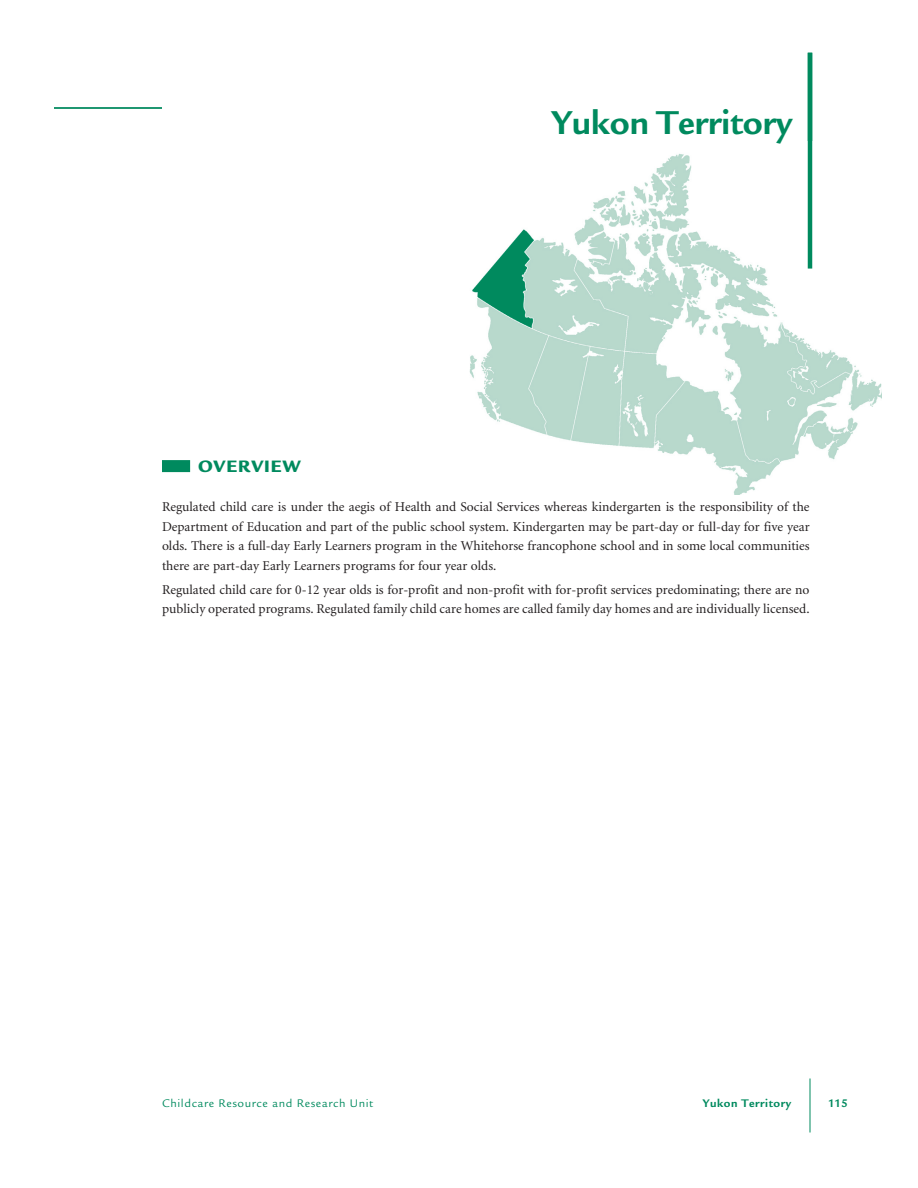
<style>
.page{position:relative;width:918px;height:1188px;background:#fff}
.page>*{position:absolute;margin:0;border:0;box-sizing:border-box;transform-origin:0 0}
.Province_head_recto{font:700 36px "Legacy San ITC";color:#008a5e}
.A_head_1p7_5_a__wide{font:18px "Legacy San ITC Ultr";letter-spacing:.05em;color:#008a5e}
.text_1_no{font:13.5px/19.5px "Minion";color:#231f20;text-align:justify}
.text_2_1_4{font:13.5px/19.5px "Minion";color:#231f20}
.t1{font:12px "Legacy San ITC";letter-spacing:.05em;color:#008a5e}
.folio_FL{font:700 12px "Legacy San ITC";letter-spacing:.05em;color:#008a5e}
</style>
<div class="page">
<hr style="left:810px;top:1078px;width:1px;height:54px;background:#008a5e">
<img style="left:469px;top:142px;width:413px;height:353px">
<hr style="left:808px;top:53px;width:4px;height:216px;background:#008a5e">
<hr style="left:54px;top:108px;width:108px;height:1px;background:#008a5e">
<div style="left:162px;top:460px;width:28px;height:12px;background:#008a5e"></div>
<p class="Province_head_recto" style="left:552px;top:102px;width:242px">Yukon Territory</p>
<p class="A_head_1p7_5_a__wide" style="left:198px;top:456px;width:104px">OVERVIEW</p>
<p class="text_1_no" style="left:162px;top:498px;width:649px">Regulated child care is under the aegis of Health and Social Services whereas kindergarten is the responsibility of the Department of Education and part of the public school system. Kindergarten may be part-day or full-day for five year olds. There is a full-day Early Learners program in the Whitehorse francophone school and in some local communities there are part-day Early Learners programs for four year olds.</p>
<p class="text_2_1_4" style="left:162px;top:580px;width:649px">Regulated child care for 0-12 year olds is for-profit and non-profit with for-profit services predominating; there are no publicly operated programs. Regulated family child care homes are called family day homes and are individually licensed.</p>
<p class="t1" style="left:162px;top:1096px;width:213px">Childcare Resource and Research Unit</p>
<p class="folio_FL" style="left:703px;top:1096px;width:90px">Yukon Territory</p>
<p class="folio_FL" style="left:828px;top:1096px;width:21px">115</p>
</div>
